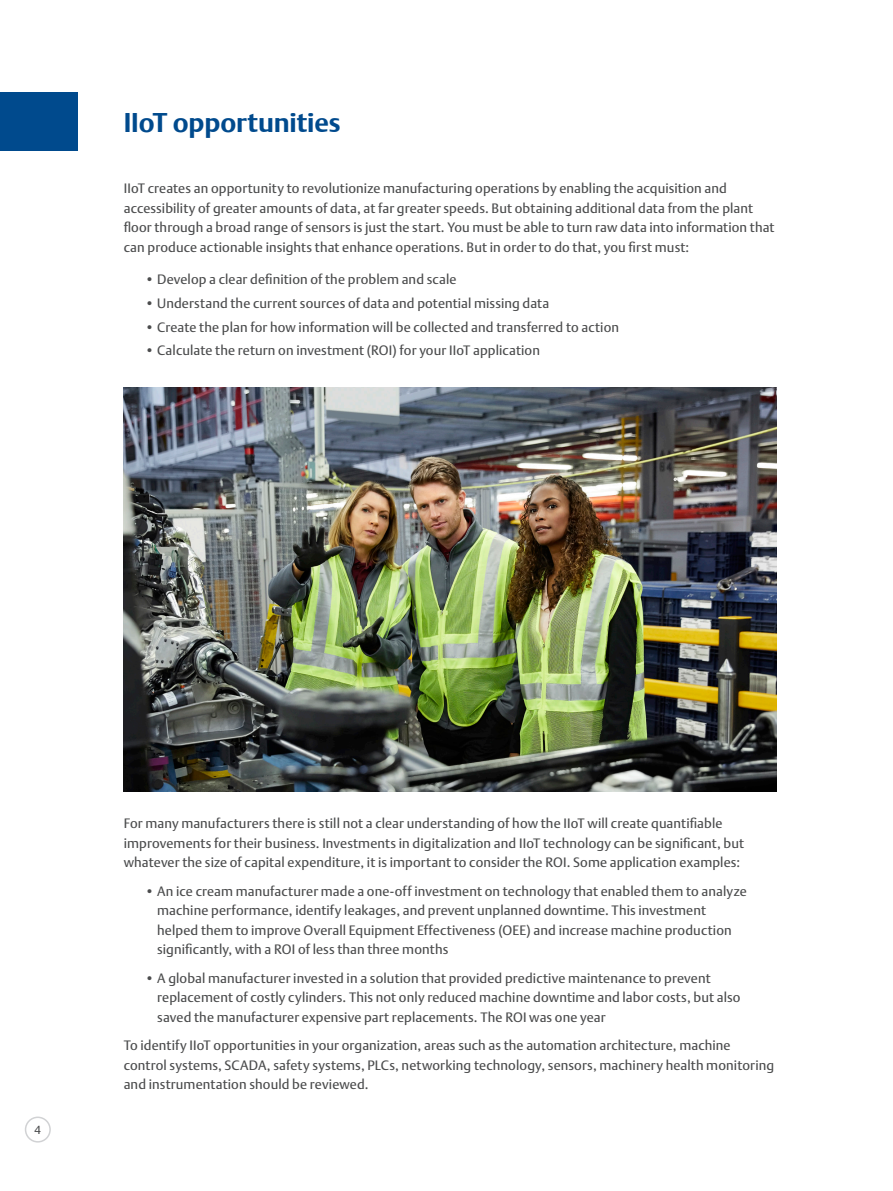
<style>
.page{position:relative;width:893px;height:1191px;background:#fff}
.page>*{position:absolute;margin:0;border:0;box-sizing:border-box;transform-origin:0 0}
.t1{font:700 27px "DTL Argo T";letter-spacing:-.005em;color:#004a8d}
.t2{font:13.5px/19.5px "DTL Argo T";letter-spacing:.01em;color:#4b4c4d}
.t3{font:11.55px "DTL Argo T";color:#4b4c4d}
</style>
<div class="page">
<div style="left:25px;top:1116px;width:26px;height:26px;border:2px solid #d1d2d4;border-radius:50%"></div>
<img style="left:124px;top:387px;width:653px;height:404px">
<div style="left:0;top:92px;width:77px;height:59px;background:#004a8d"></div>
<p class="t1" style="left:124px;top:107px;width:218px">IIoT opportunities</p>
<p class="t2" style="left:124px;top:179px;width:652px">IIoT creates an opportunity to revolutionize manufacturing operations by enabling the acquisition and accessibility of greater amounts of data, at far greater speeds. But obtaining additional data from the plant floor through a broad range of sensors is just the start. You must be able to turn raw data into information that can produce actionable insights that enhance operations. But in order to do that, you first must:</p>
<p class="t2" style="left:145px;top:269px;width:313px">• Develop a clear definition of the problem and scale</p>
<p class="t2" style="left:145px;top:293px;width:406px">• Understand the current sources of data and potential missing data</p>
<p class="t2" style="left:145px;top:317px;width:476px">• Create the plan for how information will be collected and transferred to action</p>
<p class="t2" style="left:145px;top:341px;width:397px">• Calculate the return on investment (ROI) for your IIoT application</p>
<p class="t3" style="left:35px;top:1123px;width:8px">4</p>
<p class="t2" style="left:124px;top:813px;width:622px">For many manufacturers there is still not a clear understanding of how the IIoT will create quantifiable improvements for their business. Investments in digitalization and IIoT technology can be significant, but whatever the size of capital expenditure, it is important to consider the ROI. Some application examples:</p>
<p class="t2" style="left:157px;top:881px;width:591px;text-indent:-12px">• An ice cream manufacturer made a one-off investment on technology that enabled them to analyze machine performance, identify leakages, and prevent unplanned downtime. This investment helped them to improve Overall Equipment Effectiveness (OEE) and increase machine production significantly, with a ROI of less than three months</p>
<p class="t2" style="left:157px;top:968px;width:585px;text-indent:-12px">• A global manufacturer invested in a solution that provided predictive maintenance to prevent replacement of costly cylinders. This not only reduced machine downtime and labor costs, but also saved the manufacturer expensive part replacements. The ROI was one year</p>
<p class="t2" style="left:124px;top:1035px;width:652px">To identify IIoT opportunities in your organization, areas such as the automation architecture, machine control systems, SCADA, safety systems, PLCs, networking technology, sensors, machinery health monitoring and instrumentation should be reviewed.</p>
</div>
